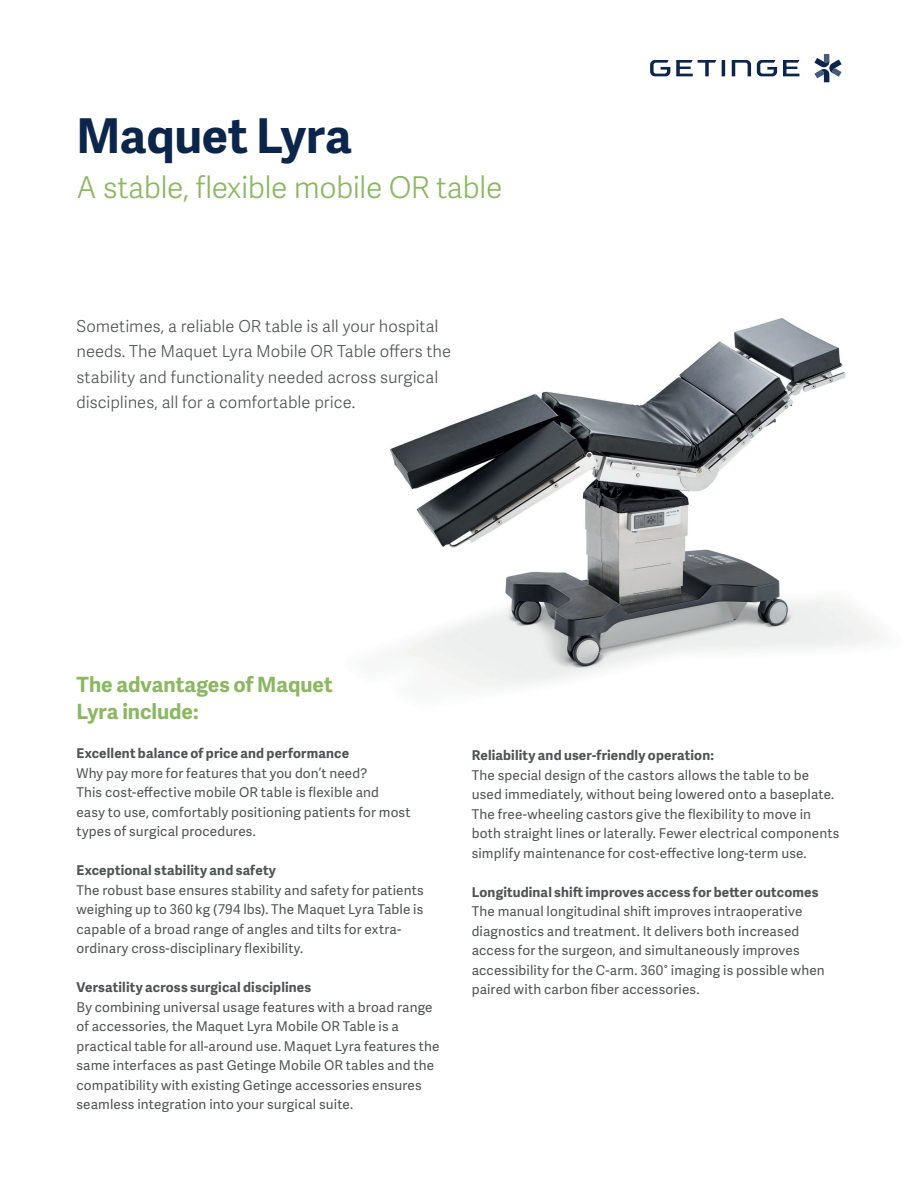
<style>
.page{position:relative;width:918px;height:1188px;background:#fff}
.page>*{position:absolute;margin:0;border:0;box-sizing:border-box;transform-origin:0 0}
.Heading_Adelle_Sans{font:700 48px "Adelle Sans";letter-spacing:-.005em;color:#0c254b}
.Sub-heading_Adelle_S{font:300 30px "Adelle Sans";letter-spacing:-.02em;color:#8bb761}
.Small_heading_Adelle{font:700 21px/27px "Adelle Sans";color:#8bb761}
.Preamble_Adelle_Sans{font:300 16.5px/25.5px "Adelle Sans";color:#505353}
.Body_copy_Adelle_San{font:13.5px/19.5px "Adelle Sans";letter-spacing:.01em;color:#505353}
.Body_copy_Adelle_San-2{font:700 13.5px "Adelle Sans";letter-spacing:.01em;color:#505353}
.Small_heading_Adelle-2{font:700 13.5px "Adelle Sans";letter-spacing:.01em;color:#505353}
</style>
<div class="page">
<img style="left:390px;top:318px;width:494px;height:369px">
<svg style="left:814px;top:54px;width:27px;height:28px"></svg>
<svg style="left:783px;top:60px;width:16px;height:16px"></svg>
<svg style="left:676px;top:60px;width:40px;height:16px"></svg>
<svg style="left:722px;top:60px;width:3px;height:16px"></svg>
<svg style="left:650px;top:60px;width:20px;height:16px"></svg>
<svg style="left:757px;top:60px;width:20px;height:16px"></svg>
<svg style="left:732px;top:60px;width:19px;height:16px"></svg>
<p class="Heading_Adelle_Sans" style="left:77px;top:100px;width:277px">Maquet Lyra</p>
<p class="Sub-heading_Adelle_S" style="left:77px;top:166px;width:427px">A stable, flexible mobile OR table</p>
<p class="Preamble_Adelle_Sans" style="left:77px;top:313px;width:376px">Sometimes, a reliable OR table is all your hospital needs. The Maquet Lyra Mobile OR Table offers the stability and functionality needed across surgical disciplines, all for a comfortable price.</p>
<p class="Small_heading_Adelle" style="left:77px;top:670px;width:258px">The advantages of Maquet<br>Lyra include:</p>
<p class="Small_heading_Adelle-2" style="left:77px;top:743px;width:274px">Excellent balance of price and performance</p>
<p class="Body_copy_Adelle_San" style="left:77px;top:763px;width:336px">Why pay more for features that you don’t need?<br>This cost-effective mobile OR table is flexible and easy to use, comfortably positioning patients for most types of surgical procedures.</p>
<p class="Body_copy_Adelle_San-2" style="left:77px;top:860px;width:201px">Exceptional stability and safety</p>
<p class="Body_copy_Adelle_San" style="left:77px;top:880px;width:349px">The robust base ensures stability and safety for patients weighing up to 360 kg (794 lbs). The Maquet Lyra Table is capable of a broad range of angles and tilts for extra&shy;ordinary cross-disciplinary flexibility.</p>
<p class="Body_copy_Adelle_San-2" style="left:77px;top:977px;width:236px">Versatility across surgical disciplines</p>
<p class="Body_copy_Adelle_San" style="left:77px;top:997px;width:365px">By combining universal usage features with a broad range of accessories, the Maquet Lyra Mobile OR Table is a practical table for all-around use. Maquet Lyra features the same interfaces as past Getinge Mobile OR tables and the compatibility with existing Getinge accessories ensures seamless integration into your surgical suite.</p>
<p class="Body_copy_Adelle_San-2" style="left:472px;top:746px;width:244px">Reliability and user-friendly operation:</p>
<p class="Body_copy_Adelle_San" style="left:472px;top:765px;width:369px">The special design of the castors allows the table to be used immediately, without being lowered onto a baseplate.<br>The free-wheeling castors give the flexibility to move in both straight lines or laterally. Fewer electrical components simplify maintenance for cost-effective long-term use.</p>
<p class="Body_copy_Adelle_San-2" style="left:472px;top:882px;width:348px">Longitudinal shift improves access for better outcomes</p>
<p class="Body_copy_Adelle_San" style="left:472px;top:901px;width:355px">The manual longitudinal shift improves intraoperative diagnostics and treatment. It delivers both increased access for the surgeon, and simultaneously improves accessibility for the C-arm. 360° imaging is possible when paired with carbon fiber accessories.</p>
</div>
